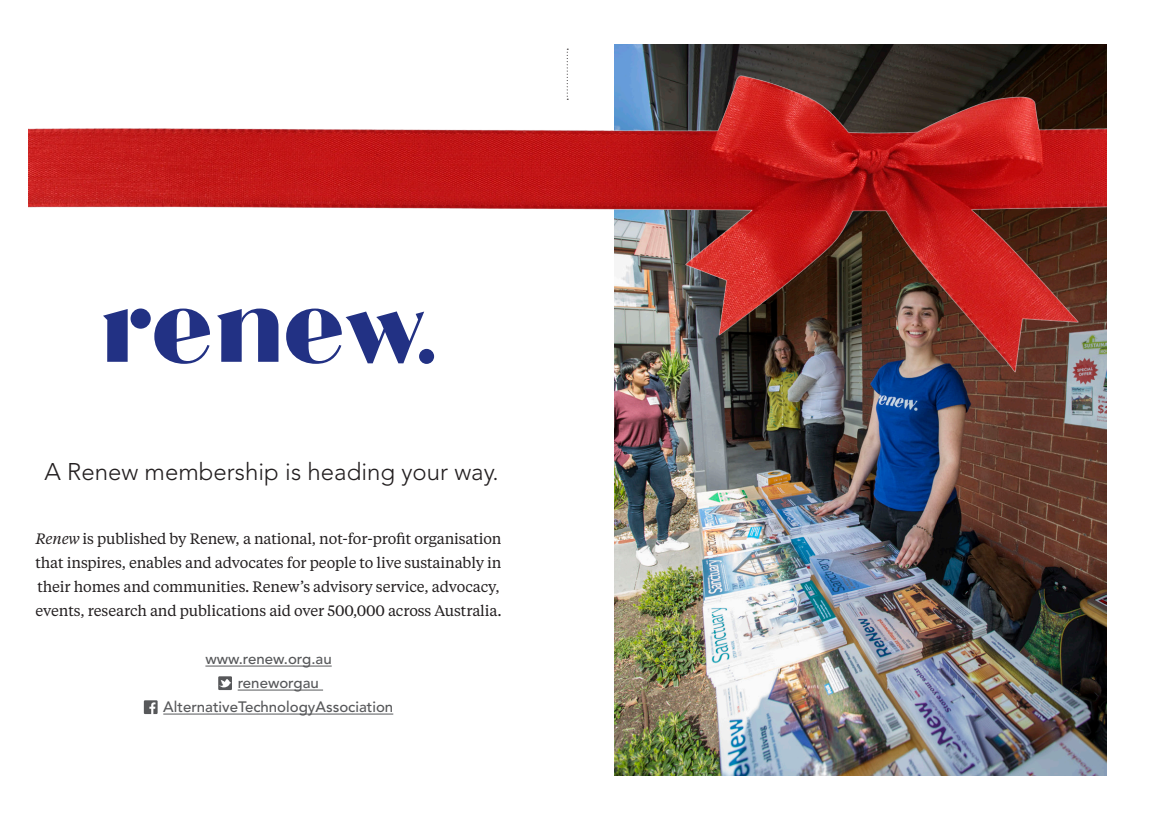
<style>
.page{position:relative;width:1163px;height:822px;background:#fff}
.page>*{position:absolute;margin:0;border:0;box-sizing:border-box;transform-origin:0 0}
.t1{font:300 24px "Avenir LT Std";color:#231f20}
.BODY_SMALLER{font:15px/24px "Tiempos Text";letter-spacing:-.01em;color:#231f20}
.BODY_SMALLER-2{font:500 15px "Avenir LT Std";color:#57585a}
.s1{font-style:italic}
</style>
<div class="page">
<img style="left:614px;top:526px;width:491px;height:249px">
<img style="left:28px;top:44px;width:1077px;height:482px">
<hr style="left:205px;top:666px;width:126px;height:1px;background:#57585a">
<hr style="left:238px;top:690px;width:85px;height:1px;background:#57585a">
<hr style="left:163px;top:714px;width:230px;height:1px;background:#57585a">
<svg style="left:218px;top:676px;width:14px;height:14px"></svg>
<svg style="left:144px;top:700px;width:13px;height:14px"></svg>
<svg style="left:154px;top:309px;width:56px;height:55px"></svg>
<div style="left:130px;top:308px;width:21px;height:21px;background:#223184;border-radius:50%"></div>
<div style="left:419px;top:349px;width:15px;height:15px;background:#223184;border-radius:50%"></div>
<svg style="left:103px;top:309px;width:25px;height:53px"></svg>
<svg style="left:217px;top:309px;width:61px;height:53px"></svg>
<svg style="left:286px;top:309px;width:138px;height:55px"></svg>
<p class="t1" style="left:44px;top:458px;width:456px">A Renew membership is heading your way.</p>
<p class="BODY_SMALLER" style="left:35px;top:526px;width:467px"><span class="s1">Renew</span> is published by Renew, a national, not-for-profit organisation that inspires, enables and advocates for people to live sustainably in their homes and communities. Renew’s advisory service, advocacy, events, research and publications aid over 500,000 across Australia.</p>
<p class="BODY_SMALLER-2" style="left:205px;top:650px;width:128px">www.renew.org.au</p>
<p class="BODY_SMALLER-2" style="left:238px;top:674px;width:83px">reneworgau</p>
<p class="BODY_SMALLER-2" style="left:163px;top:698px;width:231px">AlternativeTechnologyAssociation</p>
</div>
